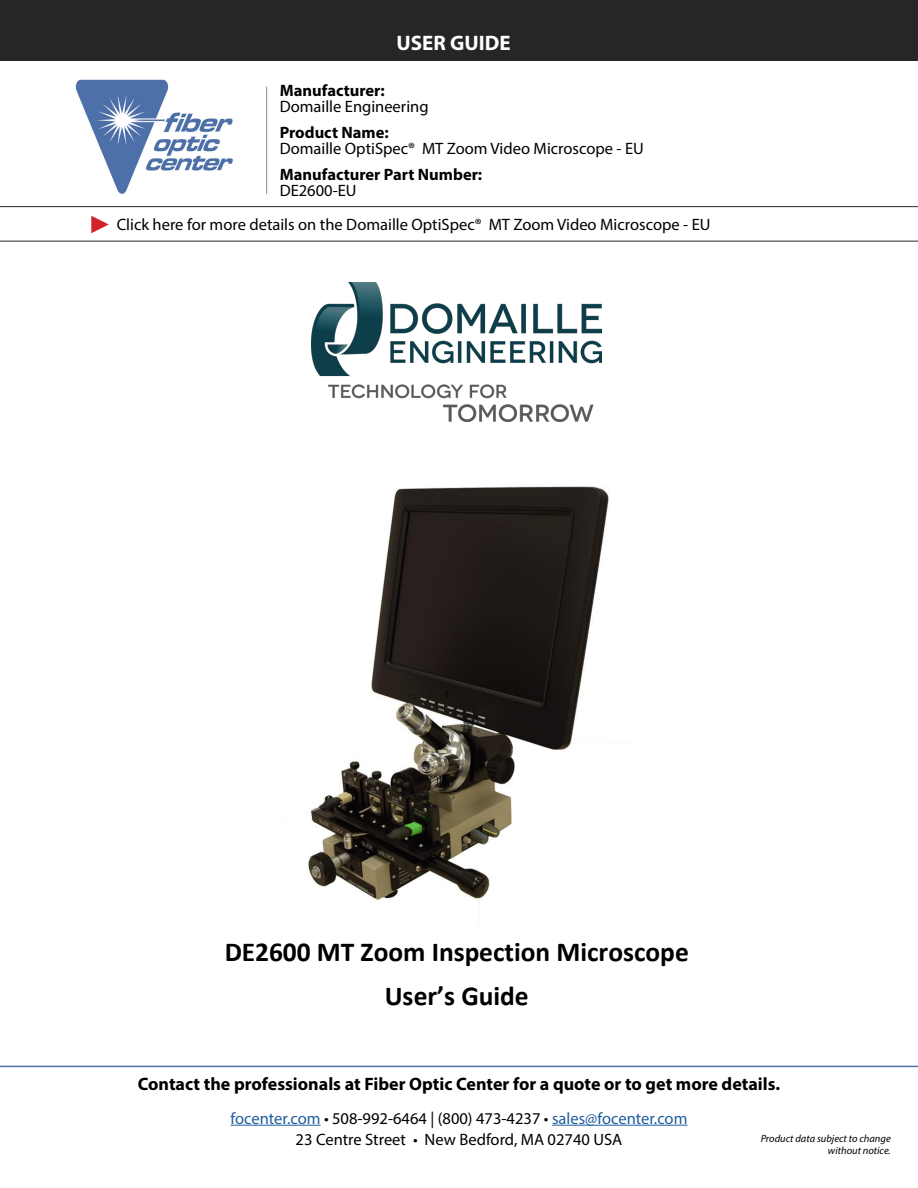
<style>
.page{position:relative;width:918px;height:1188px;background:#fff}
.page>*{position:absolute;margin:0;border:0;box-sizing:border-box;transform-origin:0 0}
.t1{font:700 27.45px/44.5px "Calibri";color:#000;text-align:center}
.t2{font:700 21px "Myriad Pro";color:#fff}
.t3{font:700 18px "Myriad Pro";color:#000}
.t4{font:16.5px/16.5px "Myriad Pro";color:#000}
.t5{font:16.5px "Myriad Pro";color:#215e9e}
.t6{font:700 16.5px "Myriad Pro";color:#000}
.t7{font:italic 10.5px/12.6px "Myriad Pro";color:#000;text-align:right}
.s1{font-weight:700}
.s2{color:#000}
</style>
<div class="page">
<hr style="left:231px;top:1125px;width:90px;height:1px;background:#215e9e">
<hr style="left:552px;top:1125px;width:135px;height:1px;background:#215e9e">
<hr style="left:0;top:1066px;width:918px;height:1px;background:#4f70a8">
<img style="left:312px;top:282px;width:289px;height:139px">
<img style="left:308px;top:486px;width:301px;height:415px">
<div style="left:0;top:0;width:918px;height:60px;background:#262626"></div>
<hr style="left:266px;top:87px;width:1px;height:107px;background:#8a8c8e">
<img style="left:75px;top:79px;width:158px;height:115px">
<hr style="left:0;top:241px;width:918px;height:1px;background:#262626">
<svg style="left:91px;top:216px;width:18px;height:17px"></svg>
<hr style="left:0;top:206px;width:918px;height:1px;background:#262626">
<p class="t2" style="left:397px;top:29px;width:116px">USER GUIDE</p>
<p class="t4" style="left:280px;top:82px;width:150px"><span class="s1">Manufacturer:<br></span>Domaille Engineering</p>
<p class="t4" style="left:280px;top:124px;width:366px"><span class="s1">Product Name:<br></span>Domaille OptiSpec® MT Zoom Video Microscope - EU</p>
<p class="t6" style="left:280px;top:163px;width:204px">Manufacturer Part Number:</p>
<p class="t4" style="left:280px;top:182px;width:78px">DE2600-EU</p>
<p class="t4" style="left:117px;top:216px;width:595px">Click here for more details on the Domaille OptiSpec® MT Zoom Video Microscope - EU</p>
<h1 class="t1" style="left:224px;top:929px;width:466px">DE2600 MT Zoom Inspection Microscope<br>User’s Guide</h1>
<p class="t3" style="left:138px;top:1072px;width:644px">Contact the professionals at Fiber Optic Center for a quote or to get more details.</p>
<p class="t5" style="left:231px;top:1108px;width:458px">focenter.com <span class="s2">• 508-992-6464 | (800) 473-4237 •</span> sales@focenter.com</p>
<p class="t4" style="left:296px;top:1131px;width:328px">23 Centre Street • New Bedford, MA 02740 USA</p>
<p class="t7" style="left:761px;top:1132px;width:132px">Product data subject to change without notice.</p>
</div>
